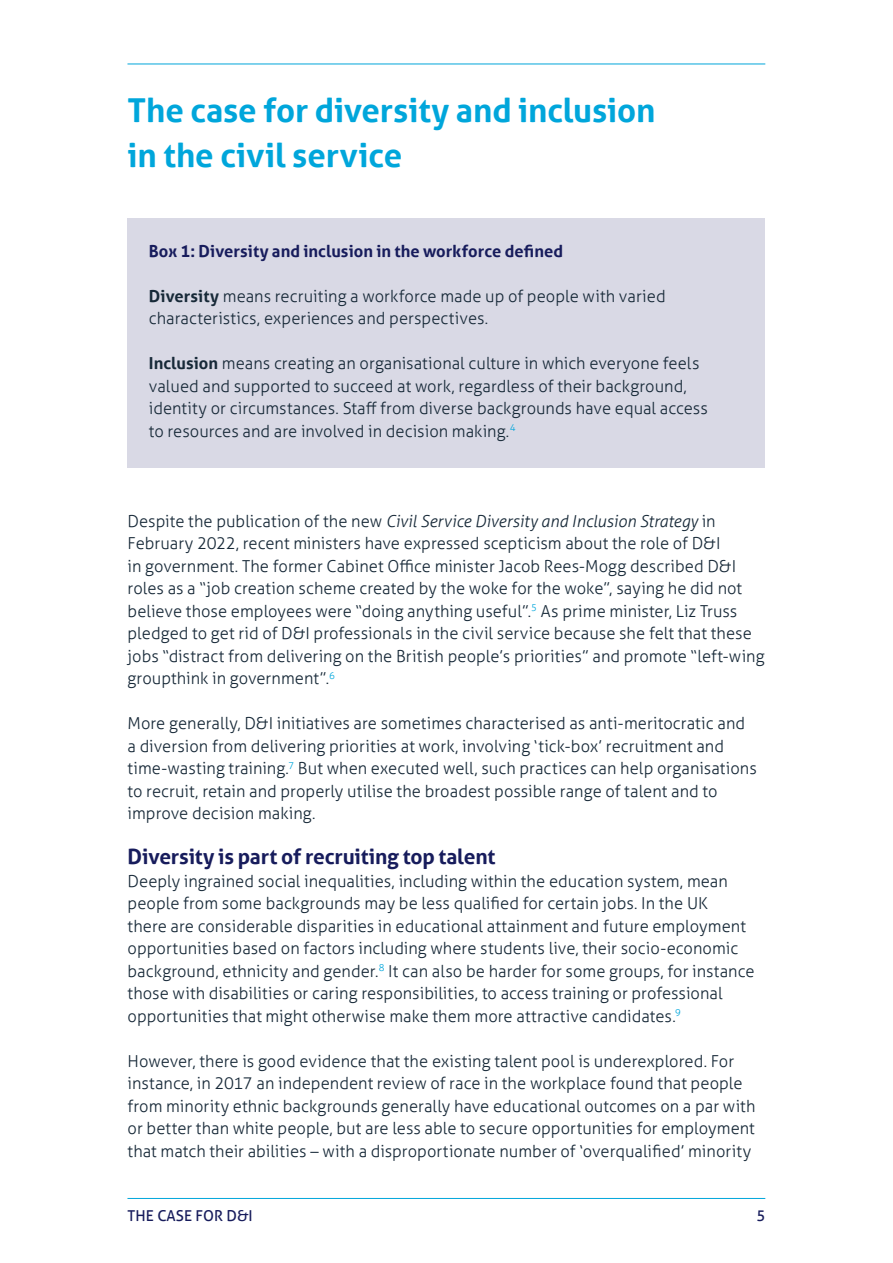
<style>
.page{position:relative;width:893px;height:1263px;background:#fff}
.page>*{position:absolute;margin:0;border:0;box-sizing:border-box;transform-origin:0 0}
.Section_Heading___22{font:700 33px/45px "Aller";letter-spacing:-.005em;color:#00a6db}
.Body_heading_1___14{font:700 21px "Aller";letter-spacing:-.01em;color:#171c5c}
.Body_copy_11_15{font:300 16.5px/22.5px "Aller";color:#172938}
.Body_heading_3___11{font:700 16.5px "Aller";letter-spacing:.005em;color:#171c5c}
.t1{font:15px "Aller";color:#171c5c}
.s1{font-weight:700}
.s2{font-style:italic}
</style>
<div class="page">
<hr style="left:127px;top:1198px;width:638px;height:1px;background:#00a6db">
<hr style="left:127px;top:64px;width:638px;height:1px;background:#00a6db">
<div style="left:128px;top:218px;width:637px;height:250px;background:#d9d9e5"></div>
<p class="Section_Heading___22" style="left:128px;top:87px;width:529px">The case for diversity and inclusion in the civil service</p>
<p class="Body_heading_3___11" style="left:149px;top:240px;width:416px">Box 1: Diversity and inclusion in the workforce defined</p>
<p class="Body_copy_11_15" style="left:149px;top:284px;width:518px"><span class="s1">Diversity</span> means recruiting a workforce made up of people with varied characteristics, experiences and perspectives.</p>
<p class="Body_copy_11_15" style="left:149px;top:352px;width:560px"><span class="s1">Inclusion</span> means creating an organisational culture in which everyone feels valued and supported to succeed at work, regardless of their background, identity or circumstances. Staff from diverse backgrounds have equal access to resources and are involved in decision making.<sup>4</sup></p>
<p class="Body_copy_11_15" style="left:128px;top:509px;width:638px">Despite the publication of the new <span class="s2">Civil Service Diversity and Inclusion Strategy</span> in February 2022, recent ministers have expressed scepticism about the role of D&amp;I<br>in government. The former Cabinet Office minister Jacob Rees-Mogg described D&amp;I roles as a “job creation scheme created by the woke for the woke”, saying he did not believe those employees were “doing anything useful”.<sup>5</sup> As prime minister, Liz Truss pledged to get rid of D&amp;I professionals in the civil service because she felt that these jobs “distract from delivering on the British people’s priorities” and promote “left-wing groupthink in government”.<sup>6</sup></p>
<p class="Body_copy_11_15" style="left:128px;top:712px;width:631px">More generally, D&amp;I initiatives are sometimes characterised as anti-meritocratic and a diversion from delivering priorities at work, involving ‘tick-box’ recruitment and time-wasting training.<sup>7</sup> But when executed well, such practices can help organisations to recruit, retain and properly utilise the broadest possible range of talent and to improve decision making.</p>
<p class="Body_heading_1___14" style="left:128px;top:844px;width:369px">Diversity is part of recruiting top talent</p>
<p class="Body_copy_11_15" style="left:128px;top:869px;width:628px">Deeply ingrained social inequalities, including within the education system, mean people from some backgrounds may be less qualified for certain jobs. In the UK<br>there are considerable disparities in educational attainment and future employment opportunities based on factors including where students live, their socio-economic background, ethnicity and gender.<sup>8</sup> It can also be harder for some groups, for instance those with disabilities or caring responsibilities, to access training or professional opportunities that might otherwise make them more attractive candidates.<sup>9</sup></p>
<p class="Body_copy_11_15" style="left:128px;top:1049px;width:629px">However, there is good evidence that the existing talent pool is underexplored. For instance, in 2017 an independent review of race in the workplace found that people from minority ethnic backgrounds generally have educational outcomes on a par with or better than white people, but are less able to secure opportunities for employment that match their abilities – with a disproportionate number of ‘overqualified’ minority</p>
<p class="t1" style="left:128px;top:1206px;width:127px">THE CASE FOR D&amp;I</p>
<p class="t1" style="left:756px;top:1206px;width:10px">5</p>
</div>
